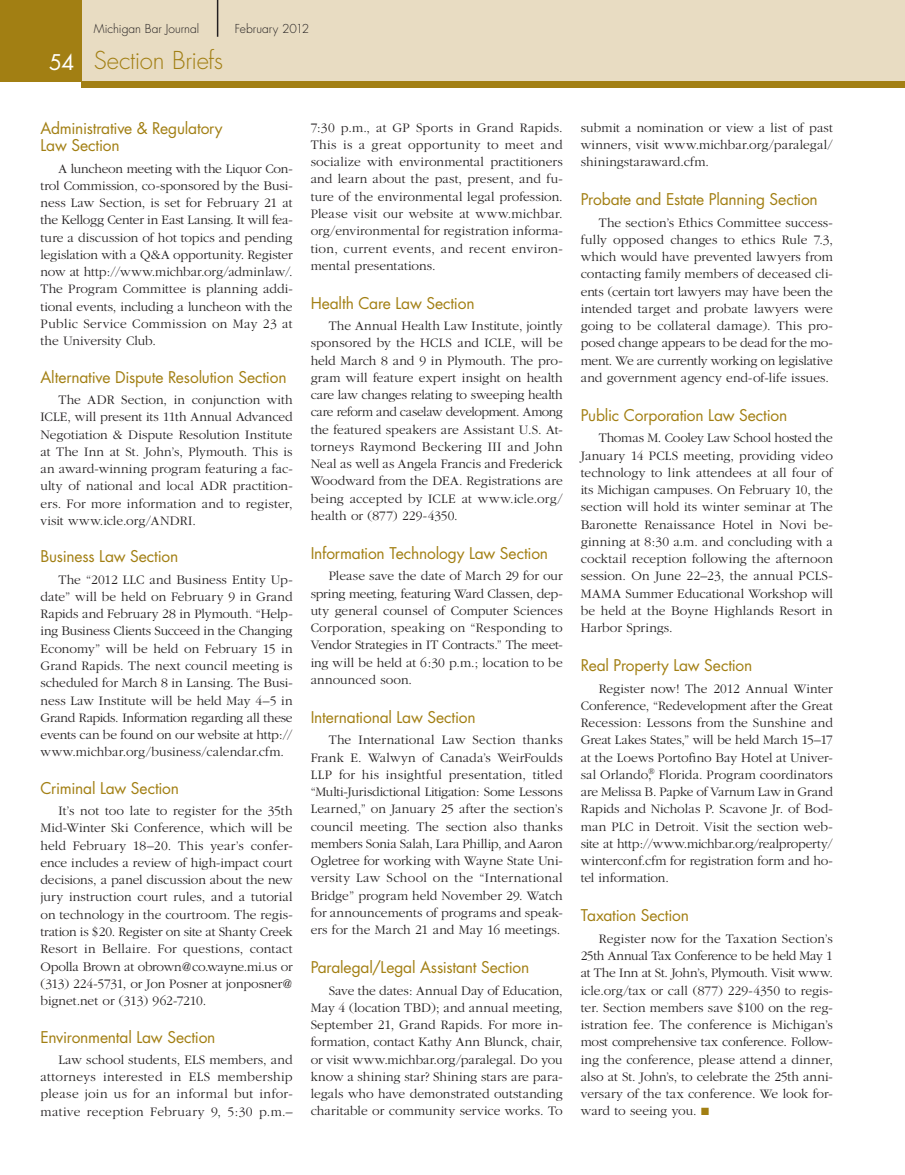
<style>
.page{position:relative;width:905px;height:1175px;background:#fff}
.page>*{position:absolute;margin:0;border:0;box-sizing:border-box;transform-origin:0 0}
.t1{font:300 24px "Futura";letter-spacing:-.01em;color:#a27f13}
.t2{font:15.75px/17.2px "Futura";letter-spacing:-.01em;color:#a27f13}
.t3{font:300 13.5px/17.2px "Garamond";letter-spacing:.005em;color:#231f20;text-align:justify}
.t4{font:300 12px "Futura";color:#231f20}
.s1{font-weight:400;font-size:21px;color:#fff}
.s2{color:#a27f13}
</style>
<div class="page">
<div style="left:82px;top:0;width:822px;height:82px;background:#e8dcc2"></div>
<div style="left:82px;top:82px;width:822px;height:6px;background:#a27f13"></div>
<div style="left:0;top:0;width:82px;height:82px;background:#a27f13"></div>
<hr style="left:217px;top:0;width:1px;height:37px;background:#231f20">
<p class="t4" style="left:94px;top:21px;width:107px">Michigan Bar Journal</p>
<p class="t4" style="left:235px;top:21px;width:76px">February 2012</p>
<h1 class="t1" style="left:49px;top:45px;width:175px"><span class="s1">54</span> Section Briefs</h1>
<p class="t2" style="left:40px;top:119px;width:184px">Administrative &amp; Regulatory<br>Law Section</p>
<p class="t3" style="left:40px;top:160px;width:254px;text-indent:18px">A luncheon meeting with the Liquor Con&shy;trol Commission, co-sponsored by the Busi&shy;ness Law Section, is set for February 21 at the Kellogg Center in East Lansing. It will fea&shy;ture a discussion of hot topics and pending legislation with a Q&amp;A opportunity. Register now at http://www.michbar.org/adminlaw/.<br>The Program Committee is planning addi&shy;tional events, including a luncheon with the Public Service Commission on May 23 at the University Club.</p>
<p class="t2" style="left:40px;top:368px;width:247px">Alternative Dispute Resolution Section</p>
<p class="t3" style="left:41px;top:391px;width:254px;text-indent:18px">The ADR Section, in conjunction with ICLE, will present its 11th Annual Advanced Negotiation &amp; Dispute Resolution Institute at The Inn at St. John’s, Plymouth. This is an award-winning program featuring a fac&shy;ulty of national and local ADR practition&shy;ers. For more information and to register, visit www.icle.org/ANDRI.</p>
<p class="t2" style="left:40px;top:547px;width:139px">Business Law Section</p>
<p class="t3" style="left:40px;top:571px;width:254px;text-indent:18px">The “2012 LLC and Business Entity Up&shy;date” will be held on February 9 in Grand Rapids and February 28 in Plymouth. “Help&shy;ing Business Clients Succeed in the Changing Economy” will be held on February 15 in Grand Rapids. The next council meeting is scheduled for March 8 in Lansing. The Busi&shy;ness Law Institute will be held May 4–5 in Grand Rapids. Information regarding all these events can be found on our website at http:// www.michbar.org/business/calendar.cfm.</p>
<p class="t2" style="left:40px;top:779px;width:140px">Criminal Law Section</p>
<p class="t3" style="left:41px;top:802px;width:254px;text-indent:18px">It’s not too late to register for the 35th Mid-Winter Ski Conference, which will be held February 18–20. This year’s confer&shy;ence includes a review of high-impact court decisions, a panel discussion about the new jury instruction court rules, and a tutorial on technology in the courtroom. The regis&shy;tration is $20. Register on site at Shanty Creek Resort in Bellaire. For questions, contact Opolla Brown at obrown@co.wayne.mi.us or (313) 224-5731, or Jon Posner at jonposner@ bignet.net or (313) 962-7210.</p>
<p class="t2" style="left:40px;top:1027px;width:176px">Environmental Law Section</p>
<p class="t3" style="left:41px;top:1051px;width:254px;text-indent:18px">Law school students, ELS members, and attorneys interested in ELS membership please join us for an informal but infor&shy;mative reception February 9, 5:30 p.m.–</p>
<p class="t3" style="left:311px;top:119px;width:254px">7:30 p.m., at GP Sports in Grand Rapids.<br>This is a great opportunity to meet and socialize with environmental practitioners and learn about the past, present, and fu&shy;ture of the environmental legal profession.<br>Please visit our website at www.michbar. org/environmental for registration informa&shy;tion, current events, and recent environ&shy;mental presentations.</p>
<p class="t2" style="left:310px;top:294px;width:165px">Health Care Law Section</p>
<p class="t3" style="left:310px;top:317px;width:254px;text-indent:18px">The Annual Health Law Institute, jointly sponsored by the HCLS and ICLE, will be held March 8 and 9 in Plymouth. The pro&shy;gram will feature expert insight on health care law changes relating to sweeping health care reform and caselaw development. Among the featured speakers are Assistant U.S. At&shy;torneys Raymond Beckering III and John Neal as well as Angela Francis and Frederick Woodward from the DEA. Registrations are being accepted by ICLE at www.icle.org/ health or (877) 229-4350.</p>
<p class="t2" style="left:310px;top:544px;width:239px">Information Technology Law Section</p>
<p class="t3" style="left:311px;top:568px;width:254px;text-indent:18px">Please save the date of March 29 for our spring meeting, featuring Ward Classen, dep&shy;uty general counsel of Computer Sciences Corporation, speaking on “Responding to Vendor Strategies in IT Contracts.” The meet&shy;ing will be held at 6:30 p.m.; location to be announced soon.</p>
<p class="t2" style="left:310px;top:708px;width:166px">International Law Section</p>
<p class="t3" style="left:311px;top:731px;width:254px;text-indent:18px">The International Law Section thanks Frank E. Walwyn of Canada’s WeirFoulds LLP for his insightful presentation, titled “Multi-Jurisdictional Litigation: Some Lessons Learned,” on January 25 after the section’s council meeting. The section also thanks members Sonia Salah, Lara Phillip, and Aaron Ogletree for working with Wayne State Uni&shy;versity Law School on the “International Bridge” program held November 29. Watch for announcements of programs and speak&shy;ers for the March 21 and May 16 meetings.</p>
<p class="t2" style="left:310px;top:958px;width:220px">Paralegal/Legal Assistant Section</p>
<p class="t3" style="left:311px;top:982px;width:254px;text-indent:18px">Save the dates: Annual Day of Education, May 4 (location TBD); and annual meeting, September 21, Grand Rapids. For more in&shy;formation, contact Kathy Ann Blunck, chair, or visit www.michbar.org/paralegal. Do you know a shining star? Shining stars are para&shy;legals who have demonstrated outstanding charitable or community service works. To</p>
<p class="t3" style="left:581px;top:119px;width:253px">submit a nomination or view a list of past winners, visit www.michbar.org/paralegal/ shiningstaraward.cfm.</p>
<p class="t2" style="left:580px;top:190px;width:238px">Probate and Estate Planning Section</p>
<p class="t3" style="left:580px;top:214px;width:254px;text-indent:18px">The section’s Ethics Committee success&shy;fully opposed changes to ethics Rule 7.3, which would have prevented lawyers from contacting family members of deceased cli&shy;ents (certain tort lawyers may have been the intended target and probate lawyers were going to be collateral damage). This pro&shy;posed change appears to be dead for the mo&shy;ment. We are currently working on legislative and government agency end-of-life issues.</p>
<p class="t2" style="left:580px;top:406px;width:208px">Public Corporation Law Section</p>
<p class="t3" style="left:581px;top:430px;width:254px;text-indent:18px">Thomas M. Cooley Law School hosted the January 14 PCLS meeting, providing video technology to link attendees at all four of its Michigan campuses. On February 10, the section will hold its winter seminar at The Baronette Renaissance Hotel in Novi be&shy;ginning at 8:30 a.m. and concluding with a cocktail reception following the afternoon session. On June 22–23, the annual PCLS-MAMA Summer Educational Workshop will be held at the Boyne Highlands Resort in Harbor Springs.</p>
<p class="t2" style="left:580px;top:656px;width:173px">Real Property Law Section</p>
<p class="t3" style="left:581px;top:680px;width:254px;text-indent:18px">Register now! The 2012 Annual Winter Conference, “Redevelopment after the Great Recession: Lessons from the Sunshine and Great Lakes States,” will be held March 15–17 at the Loews Portofino Bay Hotel at Univer&shy;sal Orlando,<sup>®</sup> Florida. Program coordinators are Melissa B. Papke of Varnum Law in Grand Rapids and Nicholas P. Scavone Jr. of Bod&shy;man PLC in Detroit. Visit the section web&shy;site at http://www.michbar.org/realproperty/ winterconf.cfm for registration form and ho&shy;tel information.</p>
<p class="t2" style="left:580px;top:906px;width:110px">Taxation Section</p>
<p class="t3" style="left:581px;top:930px;width:254px;text-indent:18px">Register now for the Taxation Section’s 25th Annual Tax Conference to be held May 1 at The Inn at St. John’s, Plymouth. Visit www. icle.org/tax or call (877) 229-4350 to regis&shy;ter. Section members save $100 on the reg&shy;istration fee. The conference is Michigan’s most comprehensive tax conference. Follow&shy;ing the conference, please attend a dinner, also at St. John’s, to celebrate the 25th anni&shy;versary of the tax conference. We look for&shy;ward to seeing you. <span class="s2">■</span></p>
</div>
